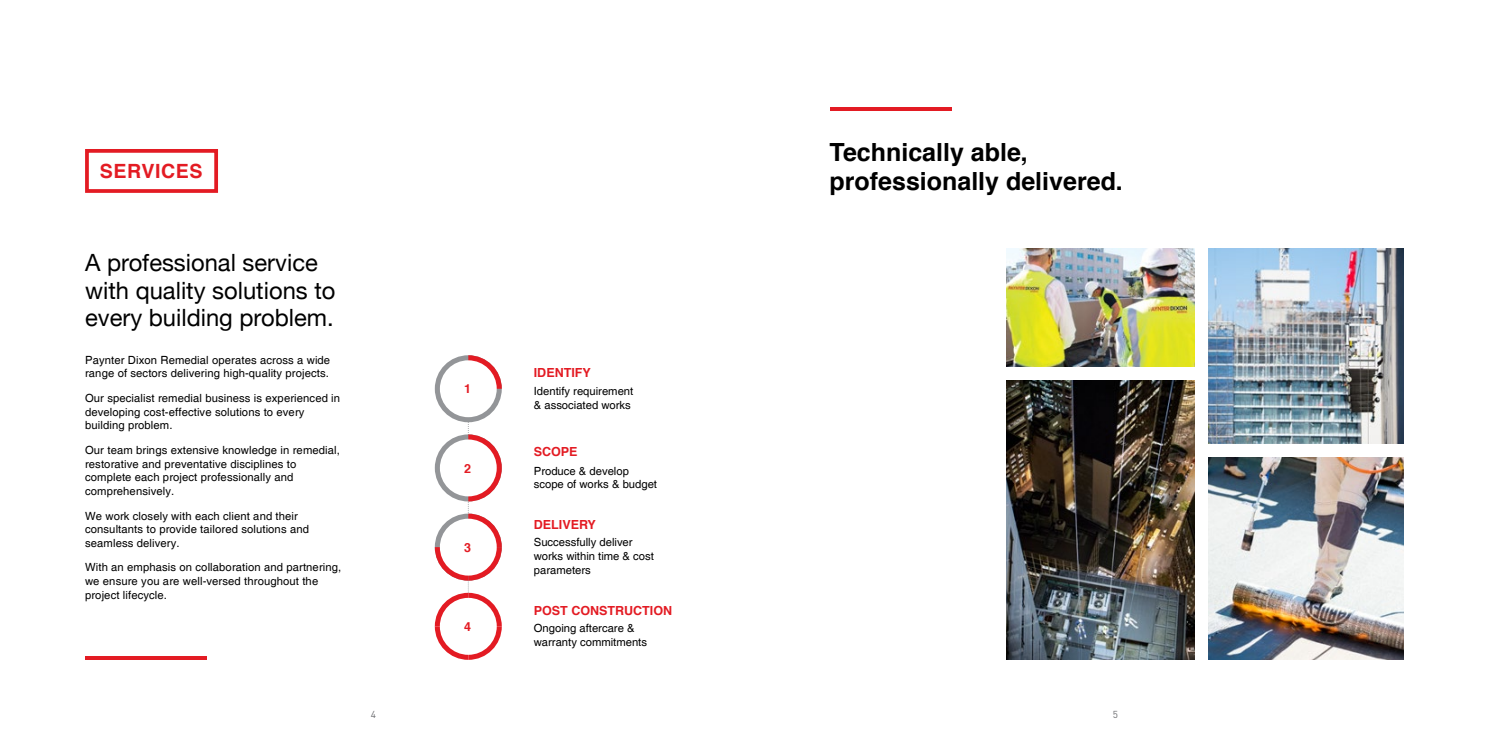
<style>
.page{position:relative;width:1489px;height:745px;background:#fff}
.page>*{position:absolute;margin:0;border:0;box-sizing:border-box;transform-origin:0 0}
.t1{font:700 25px/28.8px "Helvetica";color:#000}
.t2{font:23.75px/27.5px "Helvetica Neue";color:#000}
.t3{font:700 19.62px "Helvetica";letter-spacing:.03em;color:#e31b23}
.t4{font:700 12.5px "Helvetica";color:#e31b23}
.t5{font:11.25px/13.8px "Helvetica";letter-spacing:.01em;color:#000}
.t6{font:10px "DIN";color:#6d6e71}
</style>
<div class="page">
<svg style="left:435px;top:355px;width:67px;height:304px"></svg>
<div style="left:440px;top:597px;width:56px;height:57px;background:#fff;border-radius:50%"></div>
<div style="left:85px;top:149px;width:133px;height:44px;border:4px solid #e31b23"></div>
<img style="left:1006px;top:248px;width:188px;height:118px">
<img style="left:1006px;top:380px;width:188px;height:279px">
<img style="left:1208px;top:248px;width:195px;height:195px">
<img style="left:1208px;top:457px;width:195px;height:202px">
<hr style="left:85px;top:656px;width:122px;height:3px;background:#e31b23">
<hr style="left:830px;top:107px;width:121px;height:4px;background:#e31b23">
<h3 class="t3" style="left:100px;top:155px;width:104px">SERVICES</h3>
<h2 class="t2" style="left:85px;top:250px;width:252px">A professional service with quality solutions to every building problem.</h2>
<p class="t5" style="left:85px;top:353px;width:247px">Paynter Dixon Remedial operates across a wide range of sectors delivering high-quality projects.</p>
<p class="t5" style="left:85px;top:391px;width:256px">Our specialist remedial business is experienced in developing cost-effective solutions to every building problem.</p>
<p class="t5" style="left:85px;top:443px;width:256px">Our team brings extensive knowledge in remedial, restorative and preventative disciplines to complete each project professionally and comprehensively.</p>
<p class="t5" style="left:85px;top:508px;width:225px">We work closely with each client and their consultants to provide tailored solutions and seamless delivery.</p>
<p class="t5" style="left:85px;top:560px;width:258px">With an emphasis on collaboration and partnering, we ensure you are well-versed throughout the project lifecycle.</p>
<p class="t4" style="left:464px;top:378px;width:8px">1</p>
<p class="t4" style="left:464px;top:458px;width:8px">2</p>
<p class="t4" style="left:464px;top:537px;width:8px">3</p>
<p class="t4" style="left:464px;top:616px;width:8px">4</p>
<p class="t4" style="left:534px;top:362px;width:58px">IDENTIFY</p>
<p class="t5" style="left:534px;top:384px;width:101px">Identify requirement &amp; associated works</p>
<p class="t4" style="left:534px;top:441px;width:45px">SCOPE</p>
<p class="t5" style="left:534px;top:464px;width:125px">Produce &amp; develop scope of works &amp; budget</p>
<p class="t4" style="left:534px;top:514px;width:64px">DELIVERY</p>
<p class="t5" style="left:534px;top:535px;width:122px">Successfully deliver works within time &amp; cost parameters</p>
<p class="t4" style="left:534px;top:600px;width:140px">POST CONSTRUCTION</p>
<p class="t5" style="left:534px;top:621px;width:115px">Ongoing aftercare &amp; warranty commitments</p>
<h1 class="t1" style="left:829px;top:138px;width:295px">Technically able, professionally delivered.</h1>
<p class="t6" style="left:371px;top:708px;width:7px">4</p>
<p class="t6" style="left:1112px;top:708px;width:7px">5</p>
</div>
